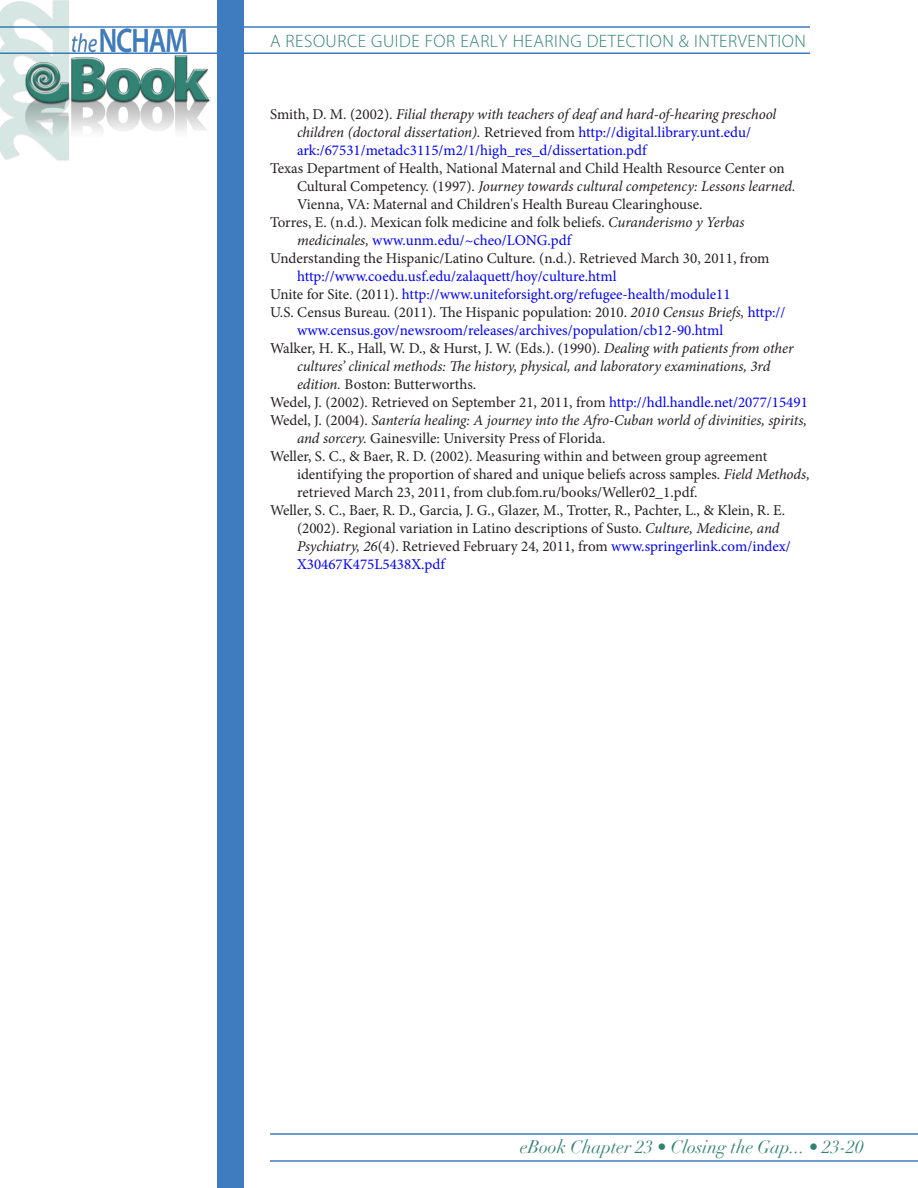
<style>
.page{position:relative;width:918px;height:1188px;background:#fff}
.page>*{position:absolute;margin:0;border:0;box-sizing:border-box;transform-origin:0 0}
.t1{font:300 18px "Myriad Pro";letter-spacing:.03em;color:#318273}
.t2{font:italic 18px "Didot";color:#318273}
.References{font:15px/18px "Minion Pro";color:#231f20}
.References-2{font:italic 15px/18px "Minion Pro";letter-spacing:-.01em;color:#231f20}
.References-3{font:15px/18px "Minion Pro";color:#00f}
.s1{font-style:normal}
.s2{font-style:normal;color:#00f}
.s3{font-style:italic}
.s4{color:#00f}
.s5{color:#231f20}
.s6{font-style:italic;color:#231f20}
</style>
<div class="page">
<hr style="left:0;top:26px;width:810px;height:2px;background:#3e7cbf">
<hr style="left:0;top:52px;width:810px;height:2px;background:#3e7cbf">
<hr style="left:270px;top:1133px;width:648px;height:2px;background:#3e7cbf">
<hr style="left:270px;top:1160px;width:648px;height:2px;background:#3e7cbf">
<img style="left:0;top:0;width:211px;height:161px">
<div style="left:217px;top:0;width:27px;height:1188px;background:#3e7cbf"></div>
<p class="t1" style="left:270px;top:31px;width:537px">A RESOURCE GUIDE FOR EARLY HEARING DETECTION &amp; INTERVENTION</p>
<p class="References-2" style="left:297px;top:105px;width:481px;text-indent:-27px"><span class="s1">Smith, D. M. (2002).</span> Filial therapy with teachers of deaf and hard-of-hearing preschool children (doctoral dissertation). <span class="s1">Retrieved from</span> <span class="s2">http://digital.library.unt.edu/ ark:/67531/metadc3115/m2/1/high_res_d/dissertation.pdf</span></p>
<p class="References" style="left:297px;top:159px;width:500px;text-indent:-27px">Texas Department of Health, National Maternal and Child Health Resource Center on<br>Cultural Competency. (1997). <span class="s3">Journey towards cultural competency: Lessons learned.<br></span>Vienna, VA: Maternal and Children's Health Bureau Clearinghouse.</p>
<p class="References" style="left:297px;top:213px;width:449px;text-indent:-27px">Torres, E. (n.d.). Mexican folk medicine and folk beliefs. <span class="s3">Curanderismo y Yerbas medicinales,</span> <span class="s4">www.unm.edu/~cheo/LONG.pdf</span></p>
<p class="References" style="left:297px;top:249px;width:474px;text-indent:-27px">Understanding the Hispanic/Latino Culture. (n.d.). Retrieved March 30, 2011, from <span class="s4">http://www.coedu.usf.edu/zalaquett/hoy/culture.html</span></p>
<p class="References-3" style="left:270px;top:285px;width:462px"><span class="s5">Unite for Site. (2011).</span> http://www.uniteforsight.org/refugee-health/module11</p>
<p class="References-3" style="left:297px;top:303px;width:490px;text-indent:-27px"><span class="s5">U.S. Census Bureau. (2011). The Hispanic population: 2010.</span> <span class="s6">2010 Census Briefs,</span> http:// www.census.gov/newsroom/releases/archives/population/cb12-90.html</p>
<p class="References-2" style="left:297px;top:339px;width:498px;text-indent:-27px"><span class="s1">Walker, H. K., Hall, W. D., &amp; Hurst, J. W. (Eds.). (1990).</span> Dealing with patients from other cultures’ clinical methods: The history, physical, and laboratory examinations, 3rd edition. <span class="s1">Boston: Butterworths.</span></p>
<p class="References" style="left:270px;top:393px;width:539px">Wedel, J. (2002). Retrieved on September 21, 2011, from <span class="s4">http://hdl.handle.net/2077/15491</span></p>
<p class="References-2" style="left:297px;top:411px;width:512px;text-indent:-27px"><span class="s1">Wedel, J. (2004).</span> Santería healing: A journey into the Afro-Cuban world of divinities, spirits, and sorcery. <span class="s1">Gainesville: University Press of Florida.</span></p>
<p class="References" style="left:297px;top:447px;width:514px;text-indent:-27px">Weller, S. C., &amp; Baer, R. D. (2002). Measuring within and between group agreement identifying the proportion of shared and unique beliefs across samples. <span class="s3">Field Methods, </span>retrieved March 23, 2011, from club.fom.ru/books/Weller02_1.pdf.</p>
<p class="References" style="left:297px;top:501px;width:495px;text-indent:-27px">Weller, S. C., Baer, R. D., Garcia, J. G., Glazer, M., Trotter, R., Pachter, L., &amp; Klein, R. E. (2002). Regional variation in Latino descriptions of Susto. <span class="s3">Culture, Medicine, and Psychiatry, 26</span>(4). Retrieved February 24, 2011, from <span class="s4">www.springerlink.com/index/ X30467K475L5438X.pdf</span></p>
<p class="t2" style="left:520px;top:1136px;width:345px">eBook Chapter 23 • Closing the Gap... • 23-20</p>
</div>
